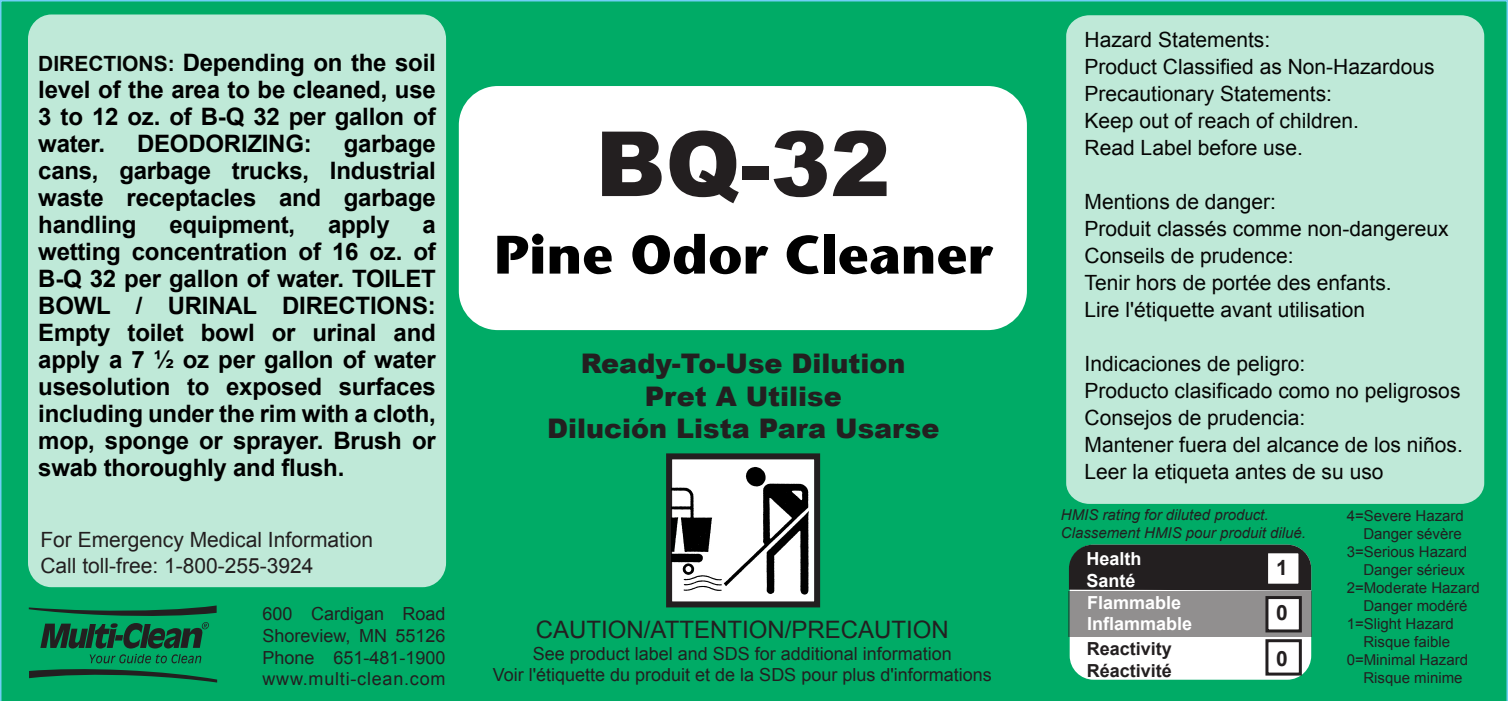
<style>
.page{position:relative;width:1508px;height:701px;background:#00ab66}
.page>*{position:absolute;margin:0;border:0;box-sizing:border-box;transform-origin:0 0}
.t1{font:900 90px "Arial";color:#231f20}
.t2{font:700 54px "Stone Sans";color:#000}
.t3{font:900 27px/32.4px "Arial";color:#231f20;text-align:center}
.t4{font:700 24px/27px "Arial";letter-spacing:-.01em;color:#000;text-align:justify}
.t5{font:24px "Arial";color:#231f20}
.t6{font:21px/27px "Arial";color:#050504}
.t7{font:21px/25.2px "Arial";color:#231f20}
.t8{font:700 21px/45.6px "Arial";color:#231f20;text-align:justify}
.t9{font:18px/21.6px "Arial";color:#231f20;text-align:justify}
.t10{font:700 18px/21.6px "Arial";color:#fff}
.t11{font:700 18px/21.6px "Arial";color:#231f20}
.t12{font:15px "Arial";color:#231f20}
.t13{font:italic 15px/18px "Arial";color:#231f20}
.s1{font-size:21px;color:#040504}
</style>
<div class="page">
<div style="left:459px;top:86px;width:568px;height:244px;background:#fff;border-radius:39px"></div>
<svg style="left:29px;top:654px;width:188px;height:28px;background:#088955"></svg>
<svg style="left:29px;top:605px;width:188px;height:43px;background:#0e7149"></svg>
<div style="left:666px;top:453px;width:154px;height:154px;background:#fff;border:6px solid #231f20"></div>
<div style="left:1070px;top:544px;width:241px;height:135px;background:#fff;border-radius:24px"></div>
<div style="left:1068px;top:591px;width:243px;height:45px;background:#918f8f"></div>
<div style="left:1069px;top:544px;width:242px;height:46px;background:#231f20"></div>
<div style="left:1265px;top:550px;width:36px;height:37px;background:#fff;border:3px solid #231f20"></div>
<div style="left:1265px;top:596px;width:37px;height:36px;background:#fff;border:3px solid #231f20"></div>
<div style="left:1265px;top:639px;width:37px;height:36px;background:#fff;border:3px solid #231f20"></div>
<div style="left:28px;top:14px;width:418px;height:573px;background:#bfe9d8;border-radius:24px"></div>
<div style="left:1066px;top:15px;width:418px;height:489px;background:#bfe9d8;border-radius:22px"></div>
<img style="left:672px;top:466px;width:137px;height:128px">
<p class="t4" style="left:38px;top:49px;width:399px"><span class="s1">DIRECTIONS:</span> Depending on the soil level of the area to be cleaned, use 3 to 12 oz. of B-Q 32 per gallon of water.</p>
<p class="t4" style="left:137px;top:130px;width:176px">DEODORIZING:</p>
<p class="t4" style="left:38px;top:130px;width:399px;text-indent:306px">garbage cans, garbage trucks, Industrial waste receptacles and garbage handling</p>
<p class="t4" style="left:169px;top:211px;width:127px">equipment,</p>
<p class="t4" style="left:328px;top:211px;width:63px">apply</p>
<p class="t4" style="left:38px;top:211px;width:399px;text-indent:384px">a wetting concentration of 16 oz. of B-Q 32 per gallon of water. TOILET BOWL / URINAL DIRECTIONS:<br>Empty toilet bowl or urinal and apply a 7 ½ oz per gallon of water usesolution to exposed surfaces including under the rim with a cloth, mop, sponge or sprayer. Brush or swab thoroughly and flush.</p>
<p class="t7" style="left:40px;top:527px;width:334px">For Emergency Medical Information<br>Call toll-free: 1-800-255-3924</p>
<p class="t9" style="left:262px;top:603px;width:184px">600 Cardigan Road Shoreview, MN 55126<br>Phone 651-481-1900 www.multi-clean.com</p>
<h1 class="t1" style="left:595px;top:99px;width:297px">BQ-32</h1>
<h2 class="t2" style="left:494px;top:221px;width:500px">Pine Odor Cleaner</h2>
<p class="t3" style="left:547px;top:346px;width:394px">Ready-To-Use Dilution<br>Pret A Utilise<br>Dilución Lista Para Usarse</p>
<p class="t5" style="left:536px;top:613px;width:414px">CAUTION/ATTENTION/PRECAUTION</p>
<p class="t9" style="left:493px;top:643px;width:501px;text-align:center">See product label and SDS for additional information<br>Voir l'étiquette du produit et de la SDS pour plus d'informations</p>
<p class="t6" style="left:1084px;top:26px;width:352px">Hazard Statements:<br>Product Classified as Non-Hazardous<br>Precautionary Statements:<br>Keep out of reach of children.<br>Read Label before use.</p>
<p class="t6" style="left:1084px;top:188px;width:366px">Mentions de danger:<br>Produit classés comme non-dangereux<br>Conseils de prudence:<br>Tenir hors de portée des enfants.<br>Lire l'étiquette avant utilisation</p>
<p class="t6" style="left:1084px;top:350px;width:380px">Indicaciones de peligro:<br>Producto clasificado como no peligrosos<br>Consejos de prudencia:<br>Mantener fuera del alcance de los niños.<br>Leer la etiqueta antes de su uso</p>
<p class="t13" style="left:1061px;top:506px;width:247px">HMIS rating for diluted product.<br>Classement HMIS pour produit dilué.</p>
<p class="t10" style="left:1086px;top:548px;width:107px">Health<br>Santé<br>Flammable<br>Inflammable</p>
<p class="t11" style="left:1087px;top:638px;width:87px">Reactivity<br>Réactivité</p>
<p class="t8" style="left:1276px;top:545px;width:13px">1<br>0<br>0</p>
<p class="t12" style="left:1346px;top:505px;width:119px">4=Severe Hazard</p>
<p class="t12" style="left:1363px;top:523px;width:100px">Danger sévère</p>
<p class="t12" style="left:1346px;top:541px;width:122px">3=Serious Hazard</p>
<p class="t12" style="left:1363px;top:559px;width:103px">Danger sérieux</p>
<p class="t12" style="left:1346px;top:577px;width:134px">2=Moderate Hazard</p>
<p class="t12" style="left:1363px;top:595px;width:106px">Danger modéré</p>
<p class="t12" style="left:1346px;top:613px;width:109px">1=Slight Hazard</p>
<p class="t12" style="left:1363px;top:631px;width:88px">Risque faible</p>
<p class="t12" style="left:1346px;top:649px;width:123px">0=Minimal Hazard</p>
<p class="t12" style="left:1363px;top:667px;width:101px">Risque minime</p>
</div>
